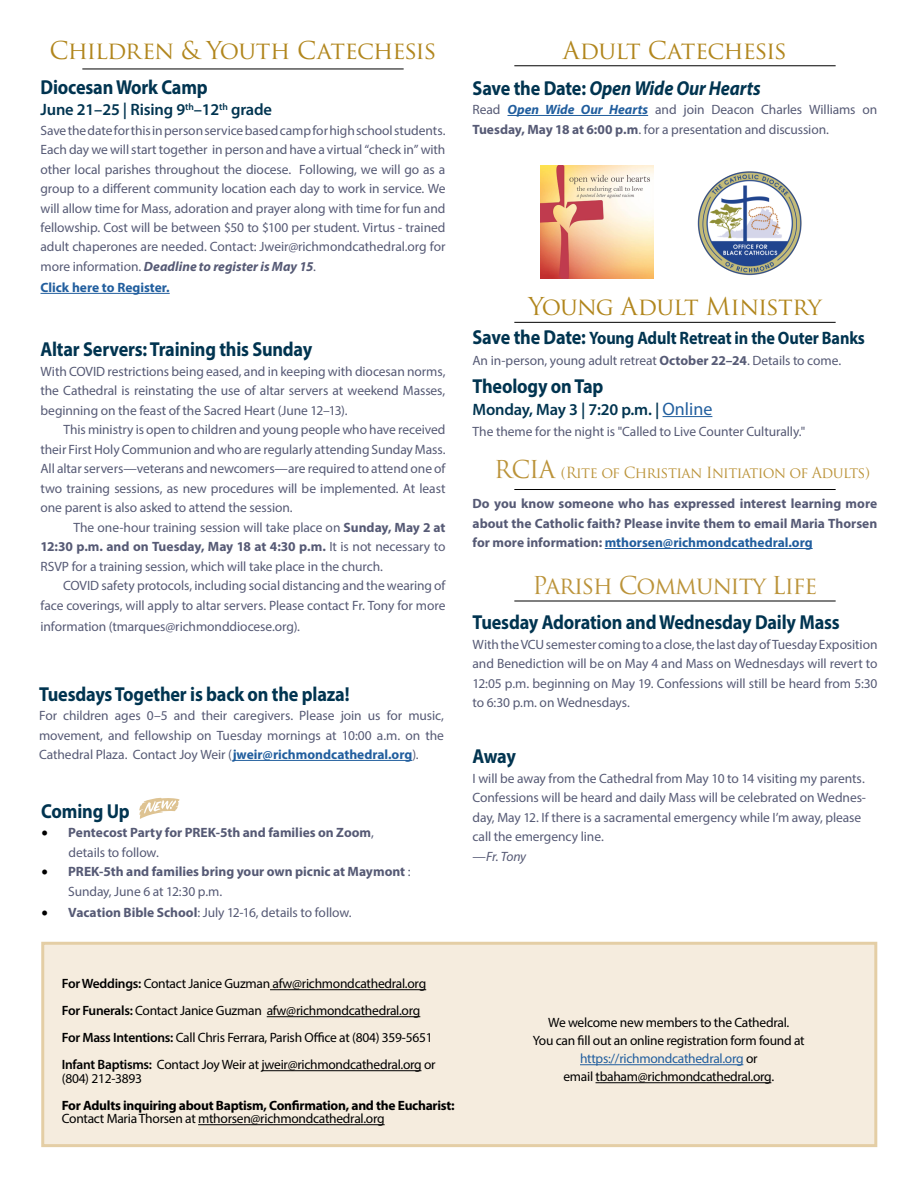
<style>
.page{position:relative;width:918px;height:1188px;background:#fff}
.page>*{position:absolute;margin:0;border:0;box-sizing:border-box;transform-origin:0 0}
.t1{font:24px "Trajan Pro";letter-spacing:-.035em;color:#b1861d}
.t2{font:24px "Trajan Pro";letter-spacing:-.04em;color:#bb9339}
.t3{font:700 20.25px "Myriad Pro";letter-spacing:-.01em;color:#003450;scale:.9 1}
.t4{font:italic 700 20.25px "Myriad Pro";letter-spacing:-.01em;color:#003450;scale:.9 1}
.t5{font:700 18px "Myriad Pro";letter-spacing:-.01em;color:#003450;scale:.9 1}
.t6{font:600 16.5px "Myriad Pro";letter-spacing:-.01em;color:#003450}
.t7{font:15px "Trajan Pro";letter-spacing:-.04em;color:#bb9339}
.t8{font:13.5px/19.5px "Myriad Pro";letter-spacing:-.005em;color:#565a75;text-align:justify}
.t9{font:13.5px/18px "Myriad Pro";letter-spacing:-.02em;color:#000;text-align:center}
.t10{font:700 13.5px/19.5px "Myriad Pro";color:#565a75}
.t11{font:700 13.5px "Myriad Pro";letter-spacing:-.02em;color:#000}
.t12{font:700 13.5px "Myriad Pro";color:#215e9e}
.s1{font-weight:700;font-style:italic}
.s2{font-weight:700}
.s3{font-weight:700;color:#215e9e}
.s4{font-family:"Minion Pro";font-size:18px;color:#000}
.s5{font-weight:400}
.s6{font-family:"Minion Pro";font-weight:700;font-size:18px;color:#000}
.s7{font-style:normal}
.s8{font-weight:700;font-style:italic;color:#215e9e}
.s9{font-size:20.25px}
.s10{font-weight:400;font-size:18px;color:#215e9e}
.s11{font-size:24px}
.s12{color:#215e9e}
.s13{font-style:italic}
.s14{font-weight:600}
</style>
<div class="page">
<div style="left:41px;top:942px;width:836px;height:205px;background:#f5ecde;border:3px solid #e4cea5"></div>
<hr style="left:580px;top:1064px;width:163px;height:1px;background:#215e9e">
<hr style="left:596px;top:1082px;width:175px;height:1px;background:#000">
<hr style="left:270px;top:989px;width:156px;height:1px;background:#000">
<hr style="left:267px;top:1016px;width:153px;height:1px;background:#000">
<hr style="left:262px;top:1070px;width:159px;height:1px;background:#000">
<hr style="left:198px;top:1124px;width:187px;height:1px;background:#000">
<hr style="left:514px;top:66px;width:322px;height:1px;background:#000">
<hr style="left:82px;top:69px;width:322px;height:1px;background:#000">
<hr style="left:233px;top:760px;width:179px;height:1px;background:#215e9e">
<hr style="left:514px;top:322px;width:322px;height:1px;background:#000">
<hr style="left:507px;top:115px;width:141px;height:1px;background:#215e9e">
<hr style="left:663px;top:416px;width:49px;height:1px;background:#215e9e">
<svg style="left:139px;top:798px;width:41px;height:21px"></svg>
<hr style="left:40px;top:293px;width:130px;height:1px;background:#215e9e">
<img style="left:540px;top:165px;width:114px;height:114px">
<img style="left:697px;top:171px;width:105px;height:105px">
<hr style="left:605px;top:548px;width:208px;height:1px;background:#215e9e">
<hr style="left:514px;top:489px;width:322px;height:1px;background:#000">
<hr style="left:514px;top:601px;width:322px;height:1px;background:#000">
<h1 class="t1" style="left:49px;top:35px;width:389px">Children &amp; Youth Catechesis</h1>
<h1 class="t1" style="left:563px;top:35px;width:226px">Adult Catechesis</h1>
<h2 class="t3" style="left:40px;top:74px;width:187px">Diocesan Work Camp</h2>
<p class="t6" style="left:40px;top:99px;width:233px">June 21–25 | Rising 9<sup>th</sup>–12<sup>th</sup> grade</p>
<p class="t8" style="left:40px;top:120px;width:407px">Save the date for this in person service based camp for high school students.<br>Each day we will start together in person and have a virtual “check in” with other local parishes throughout the diocese. Following, we will go as a group to a different community location each day to work in service. We will allow time for Mass, adoration and prayer along with time for fun and fellowship. Cost will be between $50 to $100 per student. Virtus - trained adult chaperones are needed. Contact: Jweir@richmondcathedral.org for more information. <span class="s1">Deadline to register is May 15</span>.</p>
<p class="t12" style="left:40px;top:279px;width:131px">Click here to Register.</p>
<h2 class="t3" style="left:40px;top:336px;width:304px">Altar Servers: Training this Sunday</h2>
<p class="t8" style="left:40px;top:361px;width:407px">With COVID restrictions being eased, and in keeping with diocesan norms, the Cathedral is reinstating the use of altar servers at weekend Masses, beginning on the feast of the Sacred Heart (June 12–13).</p>
<p class="t8" style="left:40px;top:420px;width:407px;text-indent:23px">This ministry is open to children and young people who have received their First Holy Communion and who are regularly attending Sunday Mass.<br>All altar servers—veterans and newcomers—are required to attend one of two training sessions, as new procedures will be implemented. At least one parent is also asked to attend the session.</p>
<p class="t8" style="left:40px;top:517px;width:407px;text-indent:33px">The one-hour training session will take place on <span class="s2">Sunday, May 2 at 12:30 p.m. and on Tuesday, May 18 at 4:30 p.m.</span> It is not necessary to RSVP for a training session, which will take place in the church.</p>
<p class="t8" style="left:40px;top:576px;width:407px;text-align:right">COVID safety protocols, including social distancing and the wearing of face coverings, will apply to altar servers. Please contact Fr. Tony for more</p>
<p class="t8" style="left:40px;top:616px;width:261px">information (tmarques@richmonddiocese.org).</p>
<h2 class="t3" style="left:39px;top:681px;width:347px">Tuesdays Together is back on the plaza!</h2>
<p class="t8" style="left:39px;top:706px;width:407px">For children ages 0–5 and their caregivers. Please join us for music, movement, and fellowship on Tuesday mornings at 10:00 a.m. on the Cathedral Plaza. Contact Joy Weir (<span class="s3">jweir@richmondcathedral.org</span>).</p>
<h2 class="t3" style="left:41px;top:797px;width:100px">Coming Up</h2>
<p class="t10" style="left:69px;top:822px;width:307px;text-indent:-27px"><span class="s4">•</span> Pentecost Party for PREK-5th and families on Zoom<span class="s5">, details to follow.</span></p>
<p class="t10" style="left:68px;top:861px;width:344px;text-indent:-27px"><span class="s4">•</span> PREK-5th and families bring your own picnic at Maymont <span class="s5">:<br>Sunday, June 6 at 12:30 p.m.</span></p>
<p class="t8" style="left:41px;top:902px;width:312px"><span class="s6">•</span> <span class="s2">Vacation Bible School</span>: July 12-16, details to follow.</p>
<h2 class="t4" style="left:473px;top:75px;width:322px"><span class="s7">Save the Date:</span> Open Wide Our Hearts</h2>
<p class="t8" style="left:473px;top:100px;width:406px">Read <span class="s8">Open Wide Our Hearts</span> and join Deacon Charles Williams on<br><span class="s2">Tuesday, May 18 at 6:00 p.m</span>. for a presentation and discussion.</p>
<h1 class="t1" style="left:528px;top:291px;width:295px">Young Adult Ministry</h1>
<h3 class="t5" style="left:472px;top:326px;width:438px"><span class="s9">Save the Date:</span> Young Adult Retreat in the Outer Banks</h3>
<p class="t8" style="left:472px;top:350px;width:370px">An in-person, young adult retreat <span class="s2">October 22–24</span>. Details to come.</p>
<h2 class="t3" style="left:472px;top:373px;width:147px">Theology on Tap</h2>
<p class="t6" style="left:472px;top:399px;width:241px">Monday, May 3 | 7:20 p.m. | <span class="s10">Online</span></p>
<p class="t8" style="left:472px;top:421px;width:334px">The theme for the night is "Called to Live Counter Culturally."</p>
<p class="t7" style="left:494px;top:463px;width:378px"><span class="s11">RCIA</span> (Rite of Christian Initiation of Adults)</p>
<p class="t10" style="left:473px;top:493px;width:406px;text-align:justify">Do you know someone who has expressed interest learning more about the Catholic faith? Please invite them to email Maria Thorsen for more information: <span class="s12">mthorsen@richmondcathedral.org</span></p>
<h1 class="t2" style="left:533px;top:570px;width:286px">Parish Community Life</h1>
<h2 class="t3" style="left:473px;top:609px;width:410px">Tuesday Adoration and Wednesday Daily Mass</h2>
<p class="t8" style="left:473px;top:634px;width:406px">With the VCU semester coming to a close, the last day of Tuesday Exposition and Benediction will be on May 4 and Mass on Wednesdays will revert to 12:05 p.m. beginning on May 19. Confessions will still be heard from 5:30 to 6:30 p.m. on Wednesdays.</p>
<h2 class="t3" style="left:473px;top:743px;width:50px">Away</h2>
<p class="t8" style="left:473px;top:768px;width:395px;text-align:left">I will be away from the Cathedral from May 10 to 14 visiting my parents.<br>Confessions will be heard and daily Mass will be celebrated on Wednes&shy;day, May 12. If there is a sacramental emergency while I’m away, please call the emergency line.<br>—<span class="s13">Fr. Tony</span></p>
<p class="t9" style="left:62px;top:970px;width:375px;line-height:27px;text-align:left"><span class="s14">For Weddings:</span> Contact Janice Guzman afw@richmondcathedral.org <span class="s14">For Funerals:</span> Contact Janice Guzman afw@richmondcathedral.org <span class="s14">For Mass Intentions:</span> Call Chris Ferrara, Parish Office at (804) 359-5651<br><span class="s14">Infant Baptisms:</span> Contact Joy Weir at jweir@richmondcathedral.org or</p>
<p class="t9" style="left:62px;top:1069px;width:82px">(804) 212-3893</p>
<p class="t11" style="left:62px;top:1097px;width:394px">For Adults inquiring about Baptism, Confirmation, and the Eucharist:</p>
<p class="t9" style="left:62px;top:1110px;width:324px">Contact Maria Thorsen at mthorsen@richmondcathedral.org</p>
<p class="t9" style="left:533px;top:1014px;width:273px">We welcome new members to the Cathedral.<br>You can fill out an online registration form found at <span class="s12">https://richmondcathedral.org</span> or<br>email tbaham@richmondcathedral.org.</p>
</div>
